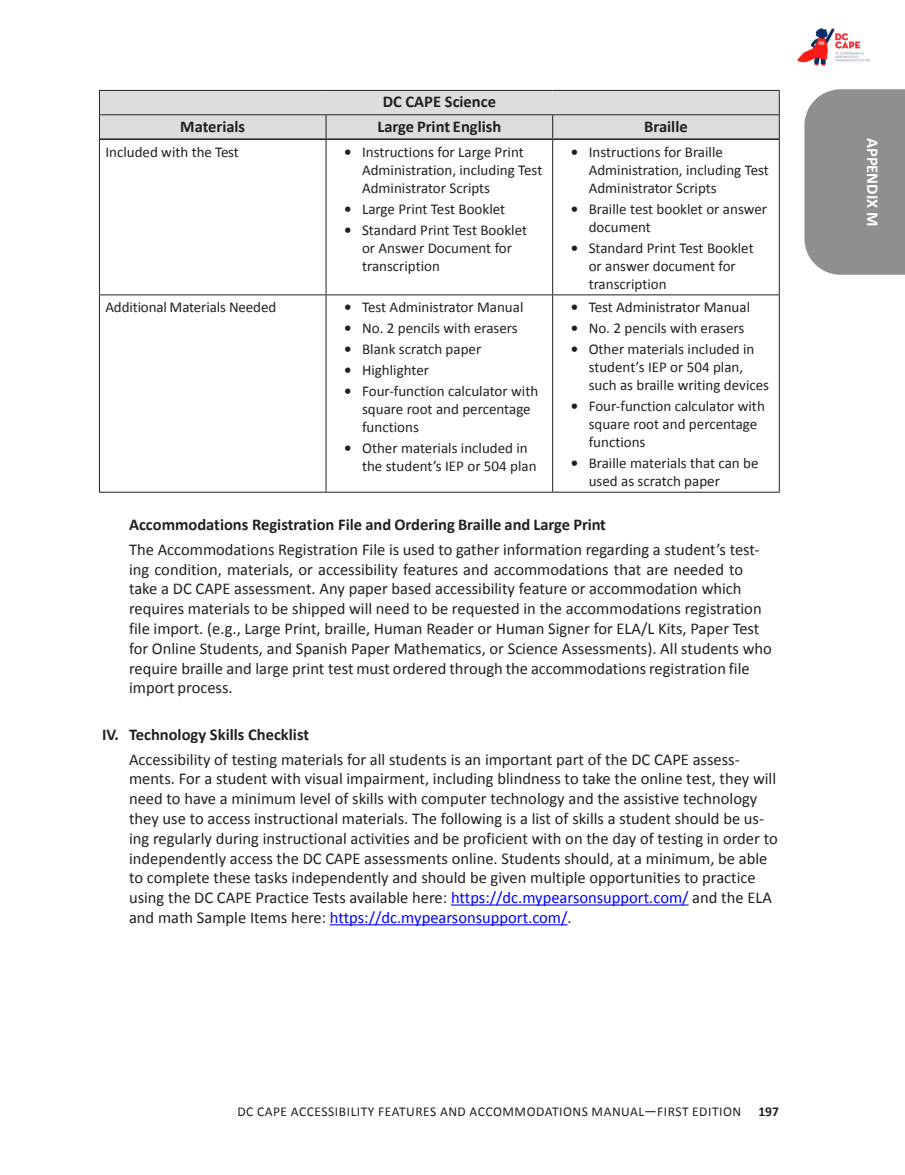
<style>
.page{position:relative;width:905px;height:1175px;background:#fff}
.page>*{position:absolute;margin:0;border:0;box-sizing:border-box;transform-origin:0 0}
.Body_Text_-_20pt_Indent{font:16.5px/19.8px "Calibri";color:#231f20}
.Body_Text_-_20pt_Indent-2{font:700 16.5px "Calibri";color:#231f20}
.Table_Head{font:700 16.5px "Calibri";color:#231f20}
.t1{font:700 16.5px "Calibri";color:#fff}
.Table_Text{font:15px/18px "Calibri";color:#231f20}
.t2{font:13.5px "Calibri";letter-spacing:.04em;color:#231f20}
.t3{font:700 13.5px "Calibri";color:#231f20}
.s1{font-weight:700}
.s2{color:#00f}
</style>
<div class="page">
<svg style="left:804px;top:89px;width:100px;height:186px"></svg>
<img style="left:797px;top:28px;width:73px;height:38px">
<hr style="left:451px;top:904px;width:237px;height:1px;background:#00f">
<hr style="left:330px;top:924px;width:237px;height:1px;background:#00f">
<hr style="left:326px;top:140px;width:1px;height:154px;background:#231f20">
<hr style="left:552px;top:140px;width:1px;height:154px;background:#231f20">
<hr style="left:99px;top:294px;width:227px;height:1px;background:#231f20">
<hr style="left:326px;top:294px;width:226px;height:1px;background:#231f20">
<hr style="left:326px;top:295px;width:1px;height:197px;background:#231f20">
<hr style="left:552px;top:294px;width:227px;height:1px;background:#231f20">
<hr style="left:552px;top:295px;width:1px;height:197px;background:#231f20">
<svg style="left:99px;top:90px;width:680px;height:49px"></svg>
<hr style="left:100px;top:138px;width:226px;height:2px;background:#231f20">
<hr style="left:326px;top:138px;width:226px;height:2px;background:#231f20">
<hr style="left:552px;top:138px;width:226px;height:2px;background:#231f20">
<hr style="left:99px;top:139px;width:1px;height:155px;background:#231f20">
<hr style="left:778px;top:139px;width:1px;height:155px;background:#231f20">
<hr style="left:99px;top:295px;width:1px;height:197px;background:#231f20">
<hr style="left:778px;top:295px;width:1px;height:197px;background:#231f20">
<hr style="left:99px;top:492px;width:227px;height:1px;background:#231f20">
<hr style="left:326px;top:492px;width:226px;height:1px;background:#231f20">
<hr style="left:552px;top:492px;width:227px;height:1px;background:#231f20">
<p class="Table_Head" style="left:382px;top:90px;width:115px">DC CAPE Science</p>
<p class="Table_Head" style="left:180px;top:114px;width:66px">Materials</p>
<p class="Table_Head" style="left:377px;top:114px;width:125px">Large Print English</p>
<p class="Table_Head" style="left:644px;top:114px;width:45px">Braille</p>
<p class="Table_Text" style="left:105px;top:142px;width:135px">Included with the Test</p>
<p class="Table_Text" style="left:362px;top:142px;width:182px;text-indent:-18px"><span class="s1">•</span> Instructions for Large Print<br>Administration, including Test<br>Administrator Scripts</p>
<p class="Table_Text" style="left:344px;top:199px;width:163px"><span class="s1">•</span> Large Print Test Booklet</p>
<p class="Table_Text" style="left:362px;top:220px;width:166px;text-indent:-18px"><span class="s1">•</span> Standard Print Test Booklet or Answer Document for transcription</p>
<p class="Table_Text" style="left:588px;top:142px;width:182px;text-indent:-18px"><span class="s1">•</span> Instructions for Braille<br>Administration, including Test<br>Administrator Scripts</p>
<p class="Table_Text" style="left:588px;top:199px;width:180px;text-indent:-18px"><span class="s1">•</span> Braille test booklet or answer document</p>
<p class="Table_Text" style="left:588px;top:238px;width:166px;text-indent:-18px"><span class="s1">•</span> Standard Print Test Booklet or answer document for transcription</p>
<p class="Table_Text" style="left:570px;top:298px;width:181px"><span class="s1">•</span> Test Administrator Manual</p>
<p class="Table_Text" style="left:570px;top:319px;width:175px"><span class="s1">•</span> No. 2 pencils with erasers</p>
<p class="Table_Text" style="left:588px;top:340px;width:182px;text-indent:-18px"><span class="s1">•</span> Other materials included in student’s IEP or 504 plan, such as braille writing devices</p>
<p class="Table_Text" style="left:588px;top:397px;width:178px;text-indent:-18px"><span class="s1">•</span> Four-function calculator with square root and percentage functions</p>
<p class="Table_Text" style="left:588px;top:454px;width:171px;text-indent:-18px"><span class="s1">•</span> Braille materials that can be used as scratch paper</p>
<p class="Body_Text_-_20pt_Indent-2" style="left:129px;top:513px;width:478px">Accommodations Registration File and Ordering Braille and Large Print</p>
<p class="Body_Text_-_20pt_Indent" style="left:129px;top:539px;width:644px">The Accommodations Registration File is used to gather information regarding a student’s test&shy;ing condition, materials, or accessibility features and accommodations that are needed to take a DC CAPE assessment. Any paper based accessibility feature or accommodation which requires materials to be shipped will need to be requested in the accommodations registration file import. (e.g., Large Print, braille, Human Reader or Human Signer for ELA/L Kits, Paper Test for Online Students, and Spanish Paper Mathematics, or Science Assessments). All students who require braille and large print test must ordered through the accommodations registration file import process.</p>
<p class="Body_Text_-_20pt_Indent-2" style="left:102px;top:723px;width:208px">IV. Technology Skills Checklist</p>
<p class="Body_Text_-_20pt_Indent" style="left:129px;top:748px;width:650px">Accessibility of testing materials for all students is an important part of the DC CAPE assess&shy;ments. For a student with visual impairment, including blindness to take the online test, they will need to have a minimum level of skills with computer technology and the assistive technology they use to access instructional materials. The following is a list of skills a student should be us&shy;ing regularly during instructional activities and be proficient with on the day of testing in order to independently access the DC CAPE assessments online. Students should, at a minimum, be able to complete these tasks independently and should be given multiple opportunities to practice using the DC CAPE Practice Tests available here: <span class="s2">https://dc.mypearsonsupport.com/</span> and the ELA and math Sample Items here: <span class="s2">https://dc.mypearsonsupport.com/</span>.</p>
<p class="Table_Text" style="left:105px;top:298px;width:172px">Additional Materials Needed</p>
<p class="Table_Text" style="left:344px;top:298px;width:181px"><span class="s1">•</span> Test Administrator Manual</p>
<p class="Table_Text" style="left:344px;top:319px;width:175px"><span class="s1">•</span> No. 2 pencils with erasers</p>
<p class="Table_Text" style="left:344px;top:340px;width:139px"><span class="s1">•</span> Blank scratch paper</p>
<p class="Table_Text" style="left:344px;top:361px;width:86px"><span class="s1">•</span> Highlighter</p>
<p class="Table_Text" style="left:362px;top:382px;width:178px;text-indent:-18px"><span class="s1">•</span> Four-function calculator with square root and percentage functions</p>
<p class="Table_Text" style="left:362px;top:439px;width:176px;text-indent:-18px"><span class="s1">•</span> Other materials included in the student’s IEP or 504 plan</p>
<p class="t2" style="left:237px;top:1102px;width:505px">DC CAPE ACCESSIBILITY FEATURES AND ACCOMMODATIONS MANUAL—FIRST EDITION</p>
<p class="t3" style="left:758px;top:1102px;width:22px">197</p>
<p class="t1" style="left:884px;top:138px;width:90px;rotate:90deg">APPENDIX M</p>
</div>
